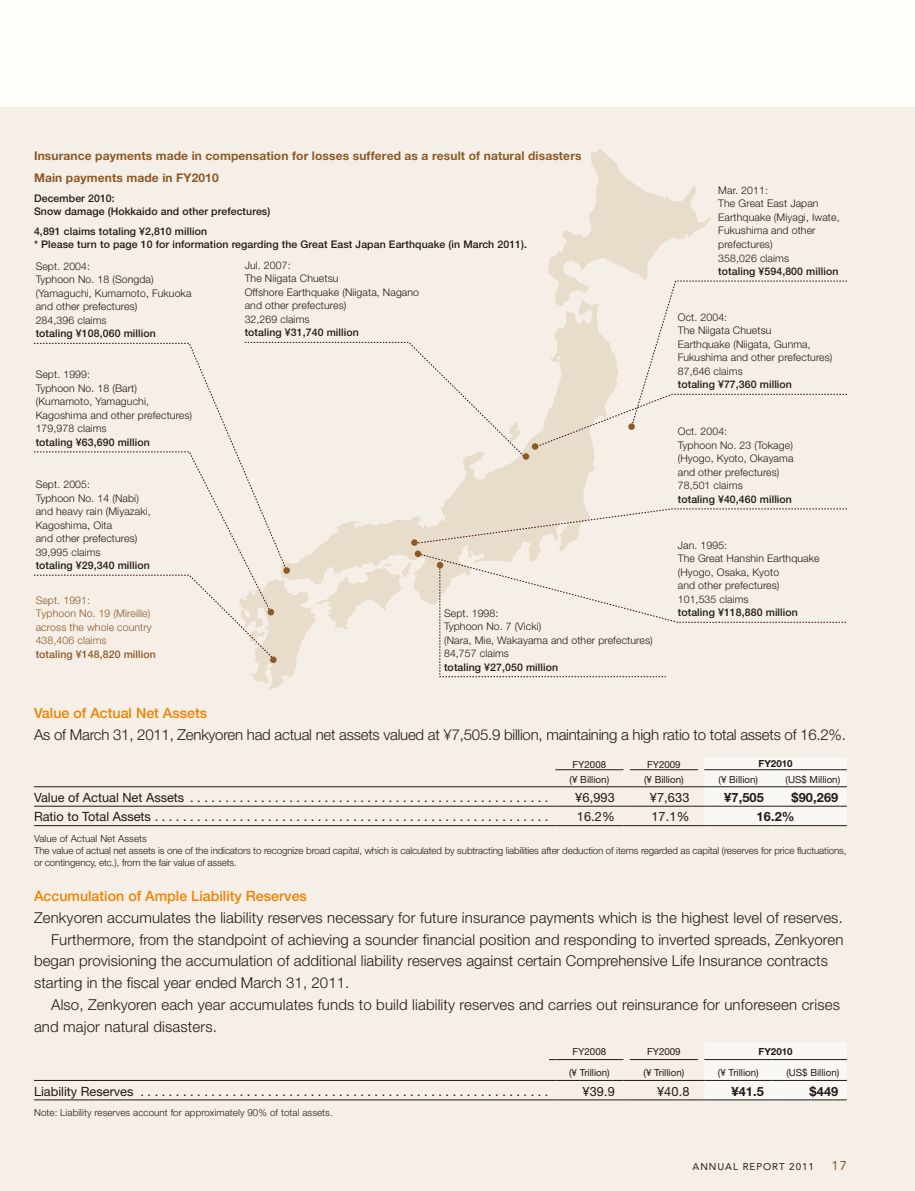
<style>
.page{position:relative;width:915px;height:1191px;background:#fff}
.page>*{position:absolute;margin:0;border:0;box-sizing:border-box;transform-origin:0 0}
.t1{font:300 15px "Helvetica Neue";letter-spacing:.005em;color:#231916}
.t2{font:300 15px "Helvetica Neue";letter-spacing:-.015em;color:#231916}
.t3{font:500 14.25px "Helvetica Neue";color:#f08300}
.t4{font:12.75px "Helvetica Neue";color:#231916}
.t5{font:700 12.75px "Helvetica Neue";letter-spacing:.01em;color:#231916}
.t6{font:12.75px "Avenir";color:#8d5926}
.t7{font:700 12px/22.5px "Helvetica Neue";letter-spacing:.01em;color:#8d5926}
.t8{font:300 10.5px/13.5px "Helvetica Neue";letter-spacing:.01em;color:#231916}
.t9{font:500 10.5px/13.5px "Helvetica Neue";letter-spacing:.01em;color:#231916}
.t10{font:300 10.5px/13.5px "Helvetica Neue";letter-spacing:.01em;color:#8d5926}
.t11{font:500 10.5px "Helvetica Neue";letter-spacing:.01em;color:#8d5926}
.t12{font:300 9.75px/12px "Helvetica Neue";letter-spacing:-.01em;color:#231916}
.t13{font:9.75px "Helvetica Neue";color:#231916}
.t14{font:300 9.75px "Helvetica Neue";letter-spacing:.01em;color:#231916}
.t15{font:9.75px "Avenir";letter-spacing:.1em;color:#231916}
.t16{font:700 9.75px "Helvetica Neue";color:#231916}
</style>
<div class="page">
<div style="left:0;top:0;width:914px;height:1191px;background:#f5efe7"></div>
<div style="left:0;top:0;width:914px;height:106px;background:#fffdf8"></div>
<svg style="left:34px;top:149px;width:812px;height:541px"></svg>
<div style="left:283px;top:567px;width:7px;height:7px;background:#8d5926;border-radius:50%"></div>
<div style="left:267px;top:609px;width:7px;height:6px;background:#8d5926;border-radius:50%"></div>
<div style="left:270px;top:656px;width:6px;height:7px;background:#8d5926;border-radius:50%"></div>
<div style="left:531px;top:443px;width:7px;height:7px;background:#8d5926;border-radius:50%"></div>
<div style="left:628px;top:423px;width:6px;height:7px;background:#8d5926;border-radius:50%"></div>
<div style="left:522px;top:453px;width:7px;height:7px;background:#8d5926;border-radius:50%"></div>
<div style="left:411px;top:539px;width:6px;height:7px;background:#8d5926;border-radius:50%"></div>
<div style="left:414px;top:550px;width:7px;height:7px;background:#8d5926;border-radius:50%"></div>
<div style="left:436px;top:562px;width:7px;height:6px;background:#8d5926;border-radius:50%"></div>
<hr style="left:555px;top:769px;width:68px;height:1px;background:#231916">
<hr style="left:629px;top:769px;width:68px;height:1px;background:#231916">
<hr style="left:34px;top:786px;width:515px;height:1px;background:#231916">
<hr style="left:555px;top:786px;width:68px;height:1px;background:#231916">
<hr style="left:629px;top:786px;width:68px;height:1px;background:#231916">
<hr style="left:34px;top:806px;width:515px;height:1px;background:#231916">
<hr style="left:555px;top:806px;width:68px;height:1px;background:#231916">
<hr style="left:629px;top:806px;width:68px;height:1px;background:#231916">
<hr style="left:34px;top:825px;width:515px;height:1px;background:#231916">
<hr style="left:555px;top:825px;width:68px;height:1px;background:#231916">
<hr style="left:629px;top:825px;width:68px;height:1px;background:#231916">
<svg style="left:697px;top:757px;width:149px;height:69px"></svg>
<hr style="left:778px;top:769px;width:68px;height:1px;background:#231916">
<hr style="left:555px;top:1059px;width:68px;height:1px;background:#231916">
<hr style="left:629px;top:1059px;width:68px;height:1px;background:#231916">
<hr style="left:34px;top:1080px;width:515px;height:1px;background:#231916">
<hr style="left:555px;top:1080px;width:68px;height:1px;background:#231916">
<hr style="left:629px;top:1080px;width:68px;height:1px;background:#231916">
<hr style="left:34px;top:1099px;width:515px;height:1px;background:#231916">
<hr style="left:555px;top:1099px;width:68px;height:1px;background:#231916">
<hr style="left:629px;top:1099px;width:68px;height:1px;background:#231916">
<svg style="left:697px;top:1042px;width:149px;height:58px"></svg>
<hr style="left:778px;top:1099px;width:68px;height:1px;background:#231916">
<p class="t7" style="left:34px;top:144px;width:549px">Insurance payments made in compensation for losses suffered as a result of natural disasters<br>Main payments made in FY2010</p>
<p class="t9" style="left:34px;top:191px;width:238px">December 2010:<br>Snow damage (Hokkaido and other prefectures)</p>
<p class="t9" style="left:34px;top:224px;width:494px">4,891 claims totaling ¥2,810 million<br>* Please turn to page 10 for information regarding the Great East Japan Earthquake (in March 2011).</p>
<p class="t8" style="left:36px;top:259px;width:157px">Sept. 2004:<br>Typhoon No. 18 (Songda) (Yamaguchi, Kumamoto, Fukuoka and other prefectures)<br>284,396 claims</p>
<p class="t9" style="left:36px;top:326px;width:122px">totaling ¥108,060 million</p>
<p class="t8" style="left:36px;top:367px;width:158px">Sept. 1999:<br>Typhoon No. 18 (Bart) (Kumamoto, Yamaguchi,<br>Kagoshima and other prefectures)<br>179,978 claims</p>
<p class="t9" style="left:36px;top:435px;width:116px">totaling ¥63,690 million</p>
<p class="t8" style="left:36px;top:477px;width:116px">Sept. 2005:<br>Typhoon No. 14 (Nabi) and heavy rain (Miyazaki,<br>Kagoshima, Oita<br>and other prefectures)<br>39,995 claims</p>
<p class="t9" style="left:36px;top:558px;width:116px">totaling ¥29,340 million</p>
<p class="t10" style="left:36px;top:593px;width:118px">Sept. 1991:<br>Typhoon No. 19 (Mireille) across the whole country<br>438,406 claims</p>
<p class="t11" style="left:36px;top:647px;width:122px">totaling ¥148,820 million</p>
<p class="t8" style="left:244px;top:258px;width:176px">Jul. 2007:<br>The Niigata Chuetsu<br>Offshore Earthquake (Niigata, Nagano and other prefectures)<br>32,269 claims</p>
<p class="t9" style="left:244px;top:326px;width:116px">totaling ¥31,740 million</p>
<p class="t8" style="left:444px;top:606px;width:210px">Sept. 1998:<br>Typhoon No. 7 (Vicki)<br>(Nara, Mie, Wakayama and other prefectures)<br>84,757 claims</p>
<p class="t9" style="left:444px;top:660px;width:116px">totaling ¥27,050 million</p>
<p class="t8" style="left:718px;top:183px;width:123px">Mar. 2011:<br>The Great East Japan<br>Earthquake (Miyagi, Iwate,<br>Fukushima and other prefectures)<br>358,026 claims</p>
<p class="t9" style="left:718px;top:264px;width:122px">totaling ¥594,800 million</p>
<p class="t8" style="left:677px;top:310px;width:156px">Oct. 2004:<br>The Niigata Chuetsu<br>Earthquake (Niigata, Gunma,<br>Fukushima and other prefectures)<br>87,646 claims</p>
<p class="t9" style="left:677px;top:377px;width:116px">totaling ¥77,360 million</p>
<p class="t8" style="left:677px;top:424px;width:117px">Oct. 2004:<br>Typhoon No. 23 (Tokage) (Hyogo, Kyoto, Okayama and other prefectures)<br>78,501 claims</p>
<p class="t9" style="left:677px;top:492px;width:116px">totaling ¥40,460 million</p>
<p class="t8" style="left:677px;top:538px;width:143px">Jan. 1995:<br>The Great Hanshin Earthquake (Hyogo, Osaka, Kyoto<br>and other prefectures)<br>101,535 claims</p>
<p class="t9" style="left:677px;top:605px;width:122px">totaling ¥118,880 million</p>
<h2 class="t3" style="left:34px;top:704px;width:175px">Value of Actual Net Assets</h2>
<h1 class="t2" style="left:34px;top:725px;width:813px">As of March 31, 2011, Zenkyoren had actual net assets valued at ¥7,505.9 billion, maintaining a high ratio to total assets of 16.2%.</h1>
<p class="t13" style="left:572px;top:758px;width:35px">FY2008</p>
<p class="t13" style="left:647px;top:758px;width:35px">FY2009</p>
<p class="t16" style="left:758px;top:757px;width:35px">FY2010</p>
<p class="t13" style="left:569px;top:773px;width:41px">(¥ Billion)</p>
<p class="t13" style="left:644px;top:773px;width:41px">(¥ Billion)</p>
<p class="t13" style="left:718px;top:773px;width:41px">(¥ Billion)</p>
<p class="t13" style="left:785px;top:773px;width:56px">(US$ Million)</p>
<p class="t4" style="left:34px;top:790px;width:152px">Value of Actual Net Assets</p>
<p class="t4" style="left:575px;top:790px;width:41px">¥6,993</p>
<p class="t4" style="left:649px;top:790px;width:41px">¥7,633</p>
<p class="t5" style="left:724px;top:789px;width:41px">¥7,505</p>
<p class="t5" style="left:791px;top:789px;width:48px">$90,269</p>
<p class="t4" style="left:34px;top:809px;width:118px">Ratio to Total Assets</p>
<p class="t4" style="left:576px;top:809px;width:40px">16.2%</p>
<p class="t4" style="left:651px;top:809px;width:40px">17.1%</p>
<p class="t5" style="left:756px;top:809px;width:40px">16.2%</p>
<p class="t12" style="left:34px;top:832px;width:813px">Value of Actual Net Assets<br>The value of actual net assets is one of the indicators to recognize broad capital, which is calculated by subtracting liabilities after deduction of items regarded as capital (reserves for price fluctuations, or contingency, etc.), from the fair value of assets.</p>
<h2 class="t3" style="left:34px;top:887px;width:274px">Accumulation of Ample Liability Reserves</h2>
<h1 class="t1" style="left:34px;top:908px;width:810px">Zenkyoren accumulates the liability reserves necessary for future insurance payments which is the highest level of reserves.</h1>
<h1 class="t1" style="left:51px;top:930px;width:793px">Furthermore, from the standpoint of achieving a sounder financial position and responding to inverted spreads, Zenkyoren</h1>
<h1 class="t1" style="left:34px;top:952px;width:795px">began provisioning the accumulation of additional liability reserves against certain Comprehensive Life Insurance contracts</h1>
<h1 class="t1" style="left:34px;top:973px;width:317px">starting in the fiscal year ended March 31, 2011.</h1>
<h1 class="t1" style="left:51px;top:995px;width:790px">Also, Zenkyoren each year accumulates funds to build liability reserves and carries out reinsurance for unforeseen crises</h1>
<h1 class="t1" style="left:34px;top:1017px;width:184px">and major natural disasters.</h1>
<p class="t13" style="left:572px;top:1045px;width:35px">FY2008</p>
<p class="t13" style="left:647px;top:1045px;width:35px">FY2009</p>
<p class="t16" style="left:758px;top:1045px;width:35px">FY2010</p>
<p class="t13" style="left:569px;top:1067px;width:42px">(¥ Trillion)</p>
<p class="t13" style="left:643px;top:1067px;width:42px">(¥ Trillion)</p>
<p class="t13" style="left:717px;top:1067px;width:42px">(¥ Trillion)</p>
<p class="t13" style="left:786px;top:1067px;width:54px">(US$ Billion)</p>
<p class="t4" style="left:34px;top:1083px;width:101px">Liability Reserves</p>
<p class="t4" style="left:582px;top:1083px;width:34px">¥39.9</p>
<p class="t4" style="left:656px;top:1083px;width:34px">¥40.8</p>
<p class="t5" style="left:731px;top:1083px;width:34px">¥41.5</p>
<p class="t5" style="left:809px;top:1083px;width:30px">$449</p>
<p class="t14" style="left:34px;top:1107px;width:300px">Note: Liability reserves account for approximately 90% of total assets.</p>
<p class="t15" style="left:692px;top:1160px;width:123px">ANNUAL REPORT 2011</p>
<p class="t6" style="left:831px;top:1157px;width:17px">17</p>
</div>
